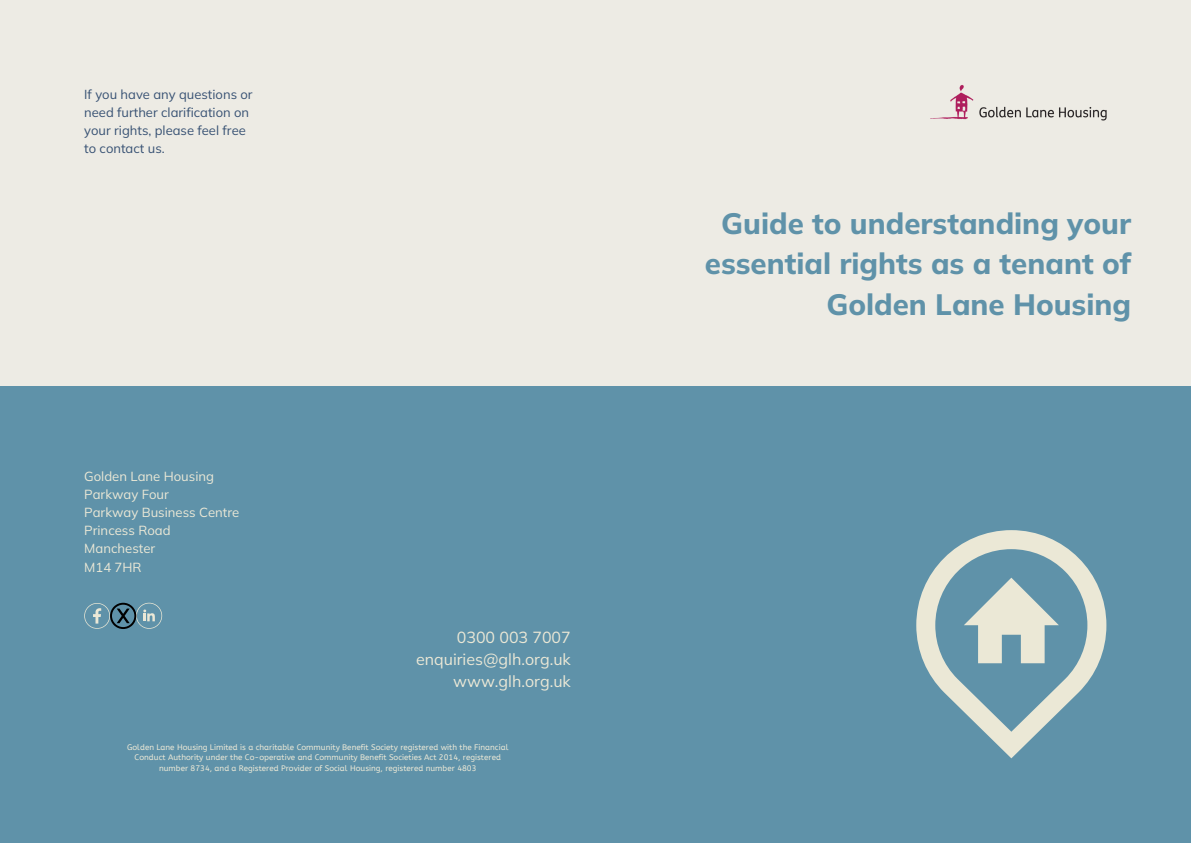
<style>
.page{position:relative;width:1191px;height:843px;background:#fff}
.page>*{position:absolute;margin:0;border:0;box-sizing:border-box;transform-origin:0 0}
.t1{font:800 29.4px/40.5px "Mulish";color:#5f92a9;text-align:right}
.t2{font:16px/21.8px "Mulish";color:#ebe8d6;text-align:right}
.t3{font:13.1px/18px "Mulish";color:#ebe8d6}
.t4{font:13px/18px "Mulish";color:#375173}
.t5{font:8px/10.7px "A Bee Zee";color:#ebe8d6;text-align:center}
</style>
<div class="page">
<div style="left:0;top:0;width:1190px;height:842px;background:#5f92a9"></div>
<div style="left:0;top:0;width:1190px;height:385px;background:#edebe4"></div>
<img style="left:930px;top:85px;width:177px;height:36px">
<svg style="left:916px;top:530px;width:190px;height:228px"></svg>
<svg style="left:963px;top:577px;width:95px;height:86px"></svg>
<svg style="left:84px;top:602px;width:78px;height:26px"></svg>
<p class="t4" style="left:84px;top:85px;width:170px">If you have any questions or need further clarification on your rights, please feel free to contact us.</p>
<p class="t3" style="left:84px;top:467px;width:157px">Golden Lane Housing<br>Parkway Four<br>Parkway Business Centre<br>Princess Road<br>Manchester<br>M14 7HR</p>
<h1 class="t2" style="left:416px;top:625px;width:156px">0300 003 7007 enquiries@glh.org.uk www.glh.org.uk</h1>
<h3 class="t5" style="left:127px;top:741px;width:383px">Golden Lane Housing Limited is a charitable Community Benefit Society registered with the Financial<br>Conduct Authority under the Co-operative and Community Benefit Societies Act 2014, registered number 8734, and a Registered Provider of Social Housing, registered number 4803</h3>
<h3 class="t1" style="left:704px;top:202px;width:428px">Guide to understanding your essential rights as a tenant of<br>Golden Lane Housing</h3>
</div>
